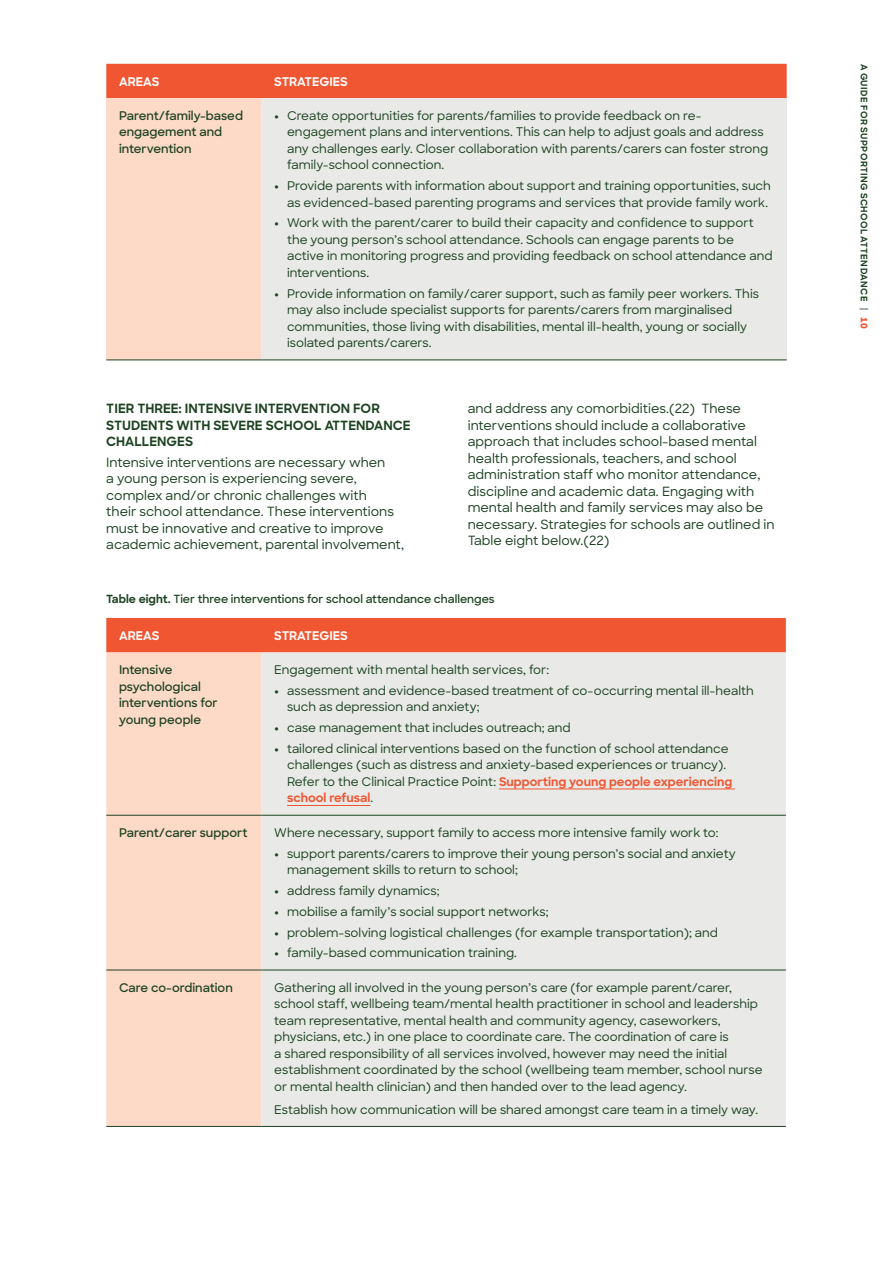
<style>
.page{position:relative;width:893px;height:1263px;background:#fff}
.page>*{position:absolute;margin:0;border:0;box-sizing:border-box;transform-origin:0 0}
.Body_text{font:500 12.75px/16.5px "Sharp Sans";color:#1c4221}
.t1{font:700 12.75px/16.5px "Sharp Sans";color:#1c4221}
.Table_body_text{font:500 12px/16.5px "Sharp Sans";color:#1c4221}
.Table_body_first_column{font:600 12px/16.5px "Sharp Sans";color:#1c4221}
.Table_head{font:700 12px "Sharp Sans";color:#fff}
.figure_title_span{font:600 11.25px "Sharp Sans";color:#1c4221}
.t2{font:700 9px "Sharp Sans";letter-spacing:.045em;color:#1c4221}
.s1{font-weight:800}
.s2{font-weight:700}
.s3{font-weight:700;color:#f15632}
.s4{font-weight:500}
.s5{font-weight:800;color:#f15632}
</style>
<div class="page">
<div style="left:106px;top:64px;width:681px;height:34px;background:#f15632"></div>
<div style="left:106px;top:98px;width:156px;height:262px;background:#fddac8"></div>
<div style="left:262px;top:98px;width:525px;height:262px;background:#e9eae7"></div>
<hr style="left:106px;top:360px;width:156px;height:1px;background:#1c4221">
<hr style="left:262px;top:360px;width:525px;height:1px;background:#1c4221">
<div style="left:106px;top:618px;width:680px;height:34px;background:#f15632"></div>
<div style="left:106px;top:652px;width:156px;height:474px;background:#fddac8"></div>
<div style="left:262px;top:652px;width:524px;height:474px;background:#e9eae7"></div>
<hr style="left:106px;top:815px;width:156px;height:1px;background:#1c4221">
<hr style="left:262px;top:815px;width:524px;height:1px;background:#1c4221">
<hr style="left:106px;top:970px;width:156px;height:1px;background:#1c4221">
<hr style="left:262px;top:970px;width:524px;height:1px;background:#1c4221">
<hr style="left:106px;top:1126px;width:156px;height:1px;background:#1c4221">
<hr style="left:262px;top:1126px;width:524px;height:1px;background:#1c4221">
<hr style="left:499px;top:789px;width:236px;height:1px;background:#f15632">
<hr style="left:287px;top:805px;width:83px;height:1px;background:#f15632">
<p class="Table_head" style="left:119px;top:72px;width:42px">AREAS</p>
<p class="Table_head" style="left:274px;top:72px;width:75px">STRATEGIES</p>
<p class="Table_body_first_column" style="left:119px;top:107px;width:125px">Parent/family-based engagement and intervention</p>
<p class="Table_body_text" style="left:287px;top:107px;width:483px;text-indent:-13px"><span class="s1">•</span> Create opportunities for parents/families to provide feedback on re&shy;engagement plans and interventions. This can help to adjust goals and address any challenges early. Closer collaboration with parents/carers can foster strong family-school connection.</p>
<p class="Table_body_text" style="left:274px;top:177px;width:498px;text-align:right"><span class="s1">•</span> Provide parents with information about support and training opportunities, such as evidenced-based parenting programs and services that provide family work.</p>
<p class="Table_body_text" style="left:287px;top:214px;width:487px;text-indent:-13px"><span class="s1">•</span> Work with the parent/carer to build their capacity and confidence to support the young person’s school attendance. Schools can engage parents to be active in monitoring progress and providing feedback on school attendance and interventions.</p>
<p class="Table_body_text" style="left:287px;top:284px;width:473px;text-indent:-13px"><span class="s1">•</span> Provide information on family/carer support, such as family peer workers. This may also include specialist supports for parents/carers from marginalised communities, those living with disabilities, mental ill-health, young or socially isolated parents/carers.</p>
<h3 class="t1" style="left:106px;top:400px;width:306px">TIER THREE: INTENSIVE INTERVENTION FOR<br>STUDENTS WITH SEVERE SCHOOL ATTENDANCE<br>CHALLENGES</h3>
<p class="Body_text" style="left:106px;top:453px;width:300px">Intensive interventions are necessary when<br>a young person is experiencing severe, complex and/or chronic challenges with<br>their school attendance. These interventions must be innovative and creative to improve academic achievement, parental involvement,</p>
<p class="Body_text" style="left:468px;top:400px;width:308px">and address any comorbidities.(22) These interventions should include a collaborative approach that includes school-based mental health professionals, teachers, and school administration staff who monitor attendance, discipline and academic data. Engaging with mental health and family services may also be necessary. Strategies for schools are outlined in Table eight below.(22)</p>
<p class="figure_title_span" style="left:106px;top:591px;width:390px"><span class="s2">Table eight.</span> Tier three interventions for school attendance challenges</p>
<p class="Table_head" style="left:119px;top:626px;width:42px">AREAS</p>
<p class="Table_head" style="left:274px;top:626px;width:75px">STRATEGIES</p>
<p class="Table_body_first_column" style="left:119px;top:661px;width:100px">Intensive psychological interventions for young people</p>
<p class="Table_body_text" style="left:274px;top:661px;width:276px">Engagement with mental health services, for:</p>
<p class="Table_body_text" style="left:287px;top:682px;width:468px;text-indent:-13px"><span class="s1">•</span> assessment and evidence-based treatment of co-occurring mental ill-health such as depression and anxiety;</p>
<p class="Table_body_text" style="left:274px;top:719px;width:298px"><span class="s1">•</span> case management that includes outreach; and</p>
<p class="Table_body_text" style="left:287px;top:740px;width:447px;text-indent:-13px"><span class="s1">•</span> tailored clinical interventions based on the function of school attendance challenges (such as distress and anxiety-based experiences or truancy).<br>Refer to the Clinical Practice Point: <span class="s3">Supporting young people experiencing school refusal</span>.</p>
<p class="Table_body_first_column" style="left:119px;top:824px;width:130px">Parent/carer support</p>
<p class="Table_body_text" style="left:274px;top:824px;width:446px">Where necessary, support family to access more intensive family work to:</p>
<p class="Table_body_text" style="left:287px;top:845px;width:450px;text-indent:-13px"><span class="s1">•</span> support parents/carers to improve their young person’s social and anxiety management skills to return to school;</p>
<p class="Table_body_text" style="left:274px;top:882px;width:167px"><span class="s1">•</span> address family dynamics;</p>
<p class="Table_body_text" style="left:274px;top:903px;width:276px"><span class="s1">•</span> mobilise a family’s social support networks;</p>
<p class="Table_body_text" style="left:274px;top:923px;width:445px"><span class="s1">•</span> problem-solving logistical challenges (for example transportation); and</p>
<p class="Table_body_text" style="left:274px;top:944px;width:244px"><span class="s1">•</span> family-based communication training.</p>
<p class="Table_body_first_column" style="left:119px;top:979px;width:115px">Care co-ordination</p>
<p class="Table_body_text" style="left:274px;top:979px;width:490px">Gathering all involved in the young person’s care (for example parent/carer, school staff, wellbeing team/mental health practitioner in school and leadership team representative, mental health and community agency, caseworkers, physicians, etc.) in one place to coordinate care. The coordination of care is<br>a shared responsibility of all services involved, however may need the initial establishment coordinated by the school (wellbeing team member, school nurse or mental health clinician) and then handed over to the lead agency.</p>
<p class="Table_body_text" style="left:274px;top:1100px;width:485px">Establish how communication will be shared amongst care team in a timely way.</p>
<p class="t2" style="left:871px;top:64px;width:266px;rotate:90deg">A GUIDE FOR SUPPORTING SCHOOL ATTENDANCE <span class="s4">|</span> <span class="s5">10</span></p>
</div>
